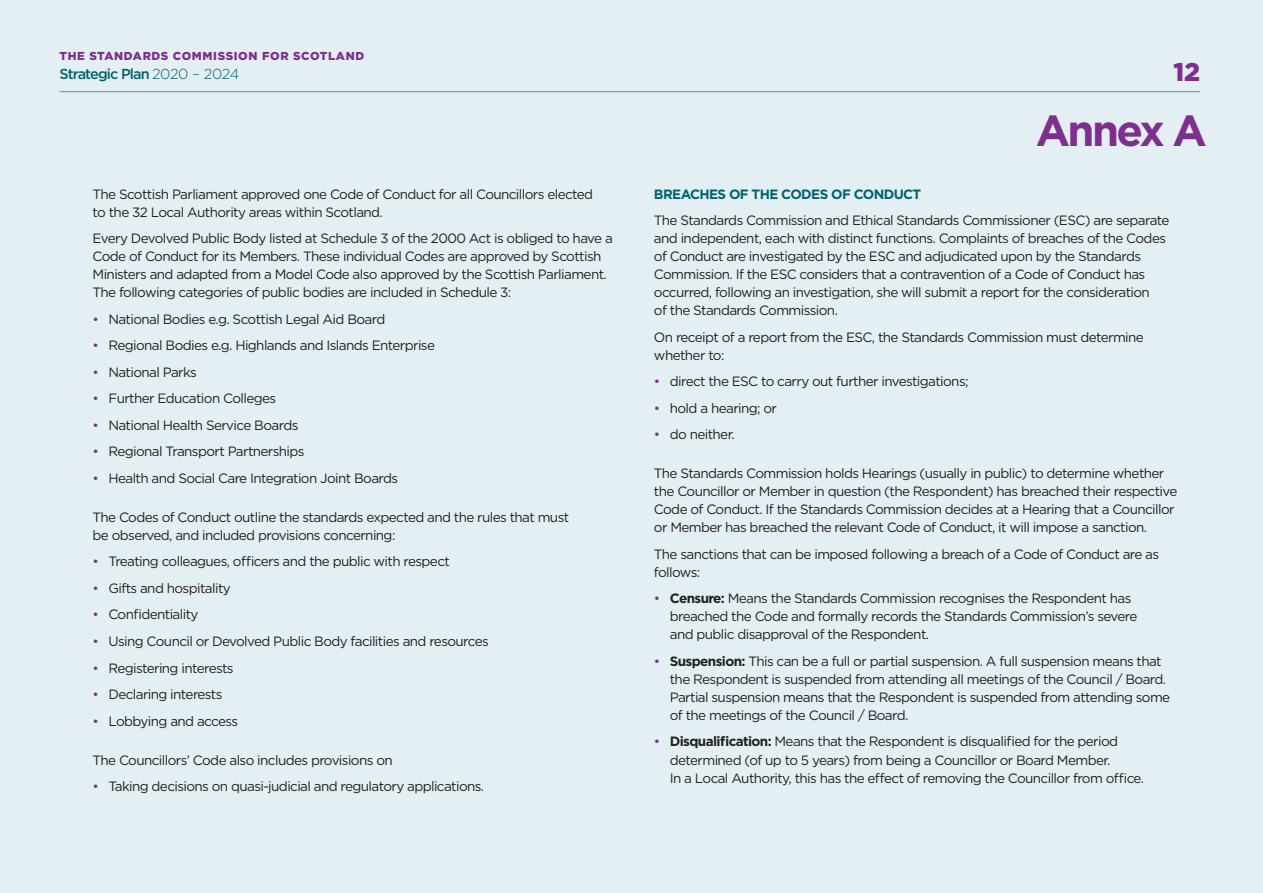
<style>
.page{position:relative;width:1263px;height:893px;background:#e4eff4}
.page>*{position:absolute;margin:0;border:0;box-sizing:border-box;transform-origin:0 0}
.t1{font:700 43.5px "Gotham";letter-spacing:-.06em;color:#7e2e8f}
.t2{font:900 25.65px "Gotham";color:#7e2e8f}
.t3{font:500 14.55px "Gotham";letter-spacing:-.06em;color:#00626f}
.t4{font:13.5px/18px "Gotham";letter-spacing:-.045em;color:#231f20}
.t5{font:700 13.5px "Gotham";letter-spacing:-.045em;color:#00626f}
.t6{font:900 11.55px "Gotham";letter-spacing:.055em;color:#7e2e8f}
.s1{font-weight:300}
.s2{color:#7e2e8f}
.s3{font-weight:700}
</style>
<div class="page">
<hr style="left:60px;top:91px;width:1140px;height:1px;background:#5994a2">
<p class="t6" style="left:60px;top:52px;width:306px">THE STANDARDS COMMISSION FOR SCOTLAND</p>
<p class="t3" style="left:60px;top:69px;width:181px">Strategic Plan <span class="s1">2020 – 2024</span></p>
<h2 class="t2" style="left:1173px;top:63px;width:28px">12</h2>
<h1 class="t1" style="left:1036px;top:116px;width:173px">Annex A</h1>
<p class="t4" style="left:93px;top:186px;width:502px">The Scottish Parliament approved one Code of Conduct for all Councillors elected to the 32 Local Authority areas within Scotland.</p>
<p class="t4" style="left:93px;top:230px;width:522px">Every Devolved Public Body listed at Schedule 3 of the 2000 Act is obliged to have a Code of Conduct for its Members. These individual Codes are approved by Scottish Ministers and adapted from a Model Code also approved by the Scottish Parliament.<br>The following categories of public bodies are included in Schedule 3:</p>
<p class="t4" style="left:93px;top:311px;width:294px"><span class="s2">•</span> National Bodies e.g. Scottish Legal Aid Board</p>
<p class="t4" style="left:93px;top:337px;width:344px"><span class="s2">•</span> Regional Bodies e.g. Highlands and Islands Enterprise</p>
<p class="t4" style="left:93px;top:364px;width:106px"><span class="s2">•</span> National Parks</p>
<p class="t4" style="left:93px;top:391px;width:185px"><span class="s2">•</span> Further Education Colleges</p>
<p class="t4" style="left:93px;top:417px;width:207px"><span class="s2">•</span> National Health Service Boards</p>
<p class="t4" style="left:93px;top:444px;width:214px"><span class="s2">•</span> Regional Transport Partnerships</p>
<p class="t4" style="left:93px;top:470px;width:307px"><span class="s2">•</span> Health and Social Care Integration Joint Boards</p>
<p class="t4" style="left:93px;top:509px;width:478px">The Codes of Conduct outline the standards expected and the rules that must be observed, and included provisions concerning:</p>
<p class="t4" style="left:93px;top:554px;width:359px"><span class="s2">•</span> Treating colleagues, officers and the public with respect</p>
<p class="t4" style="left:93px;top:580px;width:140px"><span class="s2">•</span> Gifts and hospitality</p>
<p class="t4" style="left:93px;top:607px;width:107px"><span class="s2">•</span> Confidentiality</p>
<p class="t4" style="left:93px;top:633px;width:398px"><span class="s2">•</span> Using Council or Devolved Public Body facilities and resources</p>
<p class="t4" style="left:93px;top:660px;width:143px"><span class="s2">•</span> Registering interests</p>
<p class="t4" style="left:93px;top:686px;width:131px"><span class="s2">•</span> Declaring interests</p>
<p class="t4" style="left:93px;top:713px;width:147px"><span class="s2">•</span> Lobbying and access</p>
<p class="t4" style="left:93px;top:752px;width:302px">The Councillors’ Code also includes provisions on</p>
<p class="t4" style="left:93px;top:779px;width:393px"><span class="s2">•</span> Taking decisions on quasi-judicial and regulatory applications.</p>
<p class="t5" style="left:654px;top:189px;width:269px">BREACHES OF THE CODES OF CONDUCT</p>
<p class="t4" style="left:654px;top:212px;width:517px">The Standards Commission and Ethical Standards Commissioner (ESC) are separate and independent, each with distinct functions. Complaints of breaches of the Codes of Conduct are investigated by the ESC and adjudicated upon by the Standards Commission. If the ESC considers that a contravention of a Code of Conduct has occurred, following an investigation, she will submit a report for the consideration<br>of the Standards Commission.</p>
<p class="t4" style="left:654px;top:329px;width:491px">On receipt of a report from the ESC, the Standards Commission must determine whether to:</p>
<p class="t4" style="left:654px;top:373px;width:316px"><span class="s2">•</span> direct the ESC to carry out further investigations;</p>
<p class="t4" style="left:654px;top:400px;width:125px"><span class="s2">•</span> hold a hearing; or</p>
<p class="t4" style="left:654px;top:427px;width:82px"><span class="s2">•</span> do neither.</p>
<p class="t4" style="left:654px;top:466px;width:525px">The Standards Commission holds Hearings (usually in public) to determine whether the Councillor or Member in question (the Respondent) has breached their respective Code of Conduct. If the Standards Commission decides at a Hearing that a Councillor or Member has breached the relevant Code of Conduct, it will impose a sanction.</p>
<p class="t4" style="left:654px;top:546px;width:507px">The sanctions that can be imposed following a breach of a Code of Conduct are as follows:</p>
<p class="t4" style="left:670px;top:591px;width:469px;text-indent:-16px"><span class="s2">•</span> <span class="s3">Censure:</span> Means the Standards Commission recognises the Respondent has breached the Code and formally records the Standards Commission’s severe and public disapproval of the Respondent.</p>
<p class="t4" style="left:670px;top:653px;width:502px;text-indent:-16px"><span class="s2">•</span> <span class="s3">Suspension:</span> This can be a full or partial suspension. A full suspension means that the Respondent is suspended from attending all meetings of the Council / Board.<br>Partial suspension means that the Respondent is suspended from attending some of the meetings of the Council / Board.</p>
<p class="t4" style="left:670px;top:734px;width:476px;text-indent:-16px"><span class="s2">•</span> <span class="s3">Disqualification:</span> Means that the Respondent is disqualified for the period determined (of up to 5 years) from being a Councillor or Board Member.<br>In a Local Authority, this has the effect of removing the Councillor from office.</p>
</div>
